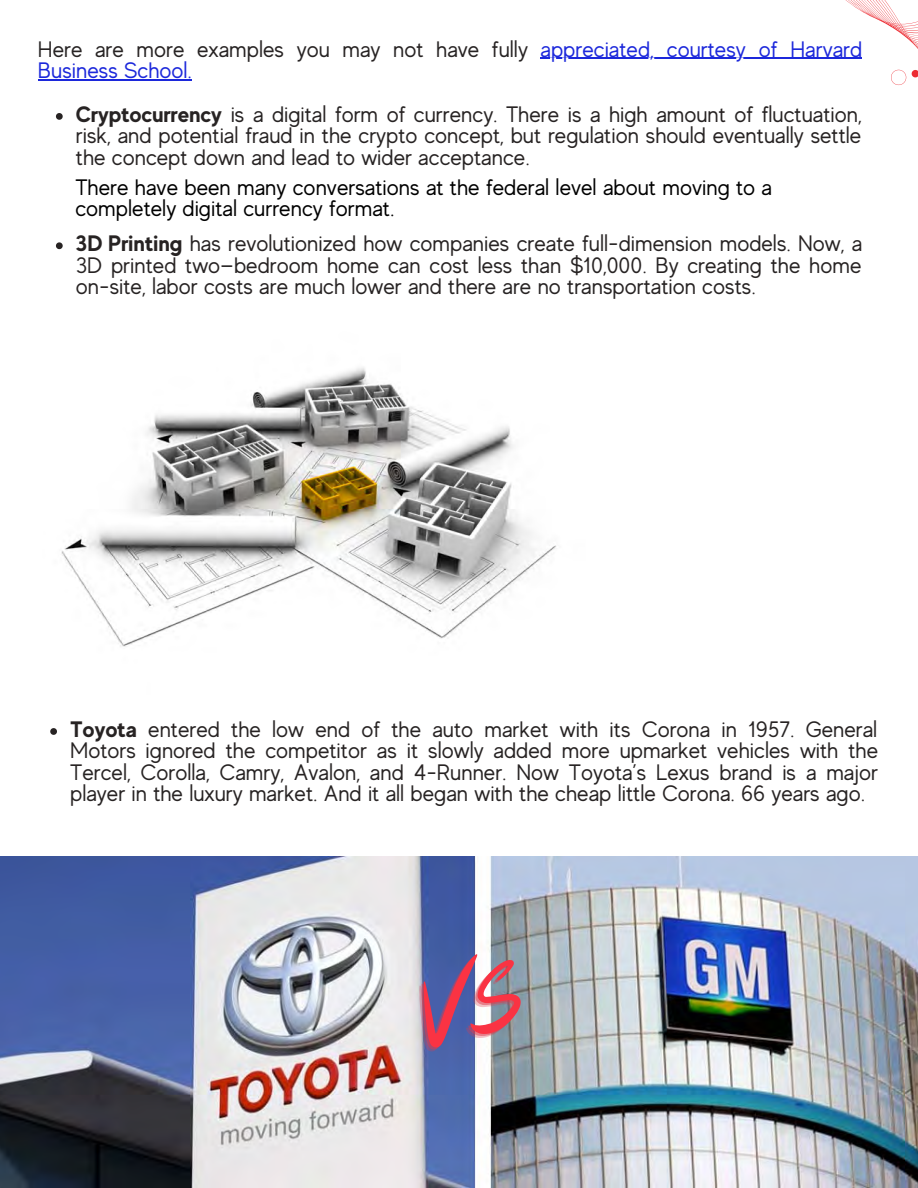
<style>
.page{position:relative;width:918px;height:1188px;background:#fff}
.page>*{position:absolute;margin:0;border:0;box-sizing:border-box;transform-origin:0 0}
.t1{font:22.35px/21.3px "MADE Evolve Sans";color:#272323;text-align:justify}
.t2{font:22.35px/21.3px "MADE Evolve Sans";color:#000}
.t3{font:22.35px/21.3px "MADE Evolve Sans";color:#1c28db}
.s1{color:#272323}
.s2{font-weight:700}
</style>
<div class="page">
<svg style="left:819px;top:0;width:99px;height:86px"></svg>
<img style="left:0;top:857px;width:918px;height:331px">
<img style="left:61px;top:367px;width:495px;height:280px">
<svg style="left:56px;top:113px;width:7px;height:7px"></svg>
<svg style="left:56px;top:242px;width:7px;height:7px"></svg>
<hr style="left:541px;top:58px;width:321px;height:1px;background:#1c28db">
<hr style="left:38px;top:79px;width:154px;height:1px;background:#1c28db">
<svg style="left:50px;top:728px;width:7px;height:7px"></svg>
<svg style="left:411px;top:957px;width:110px;height:95px;background:#8191b7"></svg>
<p class="t3" style="left:38px;top:39px;width:826px"><span class="s1">Here are more examples you may not have fully</span> appreciated, courtesy of Harvard<br>Business School.</p>
<p class="t1" style="left:76px;top:104px;width:787px"><span class="s2">Cryptocurrency</span> is a digital form of currency. There is a high amount of fluctuation, risk, and potential fraud in the crypto concept, but regulation should eventually settle the concept down and lead to wider acceptance.</p>
<p class="t2" style="left:75px;top:176px;width:698px">There have been many conversations at the federal level about moving to a completely digital currency format.</p>
<p class="t1" style="left:76px;top:233px;width:788px"><span class="s2">3D Printing</span> has revolutionized how companies create full-dimension models. Now, a 3D printed two—bedroom home can cost less than $10,000. By creating the home on-site, labor costs are much lower and there are no transportation costs.</p>
<p class="t1" style="left:70px;top:719px;width:809px"><span class="s2">Toyota</span> entered the low end of the auto market with its Corona in 1957. General Motors ignored the competitor as it slowly added more upmarket vehicles with the Tercel, Corolla, Camry, Avalon, and 4-Runner. Now Toyota’s Lexus brand is a major player in the luxury market. And it all began with the cheap little Corona. 66 years ago.</p>
</div>
